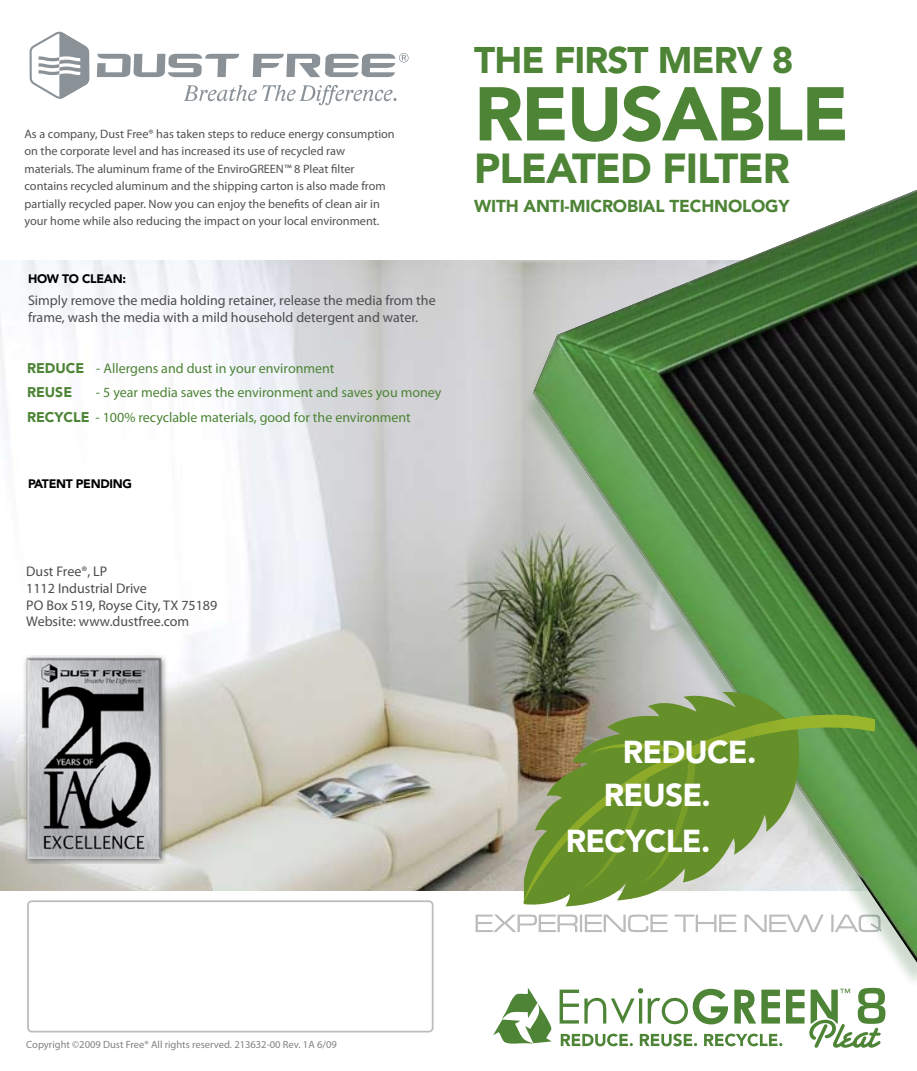
<style>
.page{position:relative;width:917px;height:1071px;background:#fff}
.page>*{position:absolute;margin:0;border:0;box-sizing:border-box;transform-origin:0 0}
.t1{font:900 75.25px "Avenir LT Std";letter-spacing:-.025em;color:#4d8436}
.t2{font:900 41.65px "Avenir LT Std";letter-spacing:-.025em;color:#4d8436}
.t3{font:900 36.75px "Avenir LT Std";letter-spacing:-.025em;color:#4d8436}
.t4{font:900 31.5px/45.9px "Avenir LT Std";letter-spacing:-.025em;color:#fff;text-align:right}
.t5{font:900 17.15px "Avenir LT Std";letter-spacing:-.01em;color:#4d8436}
.t6{font:14px/16.8px "Myriad Pro";color:#4d4d4f}
.t7{font:14px/24.5px "Myriad Pro";color:#4d8436}
.t8{font:900 14px "Avenir LT Std";color:#4d8436}
.t9{font:12.25px/17.5px "Myriad Pro";color:#515254}
.t10{font:900 12.25px "Avenir LT Std";letter-spacing:-.025em;color:#000}
.t11{font:10.5px "Myriad Pro";color:#808285}
.s1{font-family:"Avenir LT Std";font-weight:900}
</style>
<div class="page">
<img style="left:0;top:261px;width:519px;height:630px">
<svg style="left:184px;top:85px;width:212px;height:20px"></svg>
<svg style="left:97px;top:54px;width:142px;height:23px"></svg>
<svg style="left:253px;top:53px;width:155px;height:24px"></svg>
<svg style="left:30px;top:32px;width:59px;height:67px"></svg>
<img style="left:19px;top:656px;width:149px;height:207px">
<svg style="left:475px;top:915px;width:44px;height:17px"></svg>
<div style="left:519px;top:196px;width:397px;height:794px;background:#064e07;opacity:.2"></div>
<img style="left:533px;top:190px;width:383px;height:773px">
<svg style="left:523px;top:692px;width:267px;height:18px;background:#79885f"></svg>
<svg style="left:523px;top:710px;width:351px;height:192px;background:#82a055"></svg>
<div style="left:27px;top:900px;width:406px;height:132px;border:2px solid #babcbe;border-radius:4px"></div>
<svg style="left:493px;top:988px;width:58px;height:56px"></svg>
<svg style="left:559px;top:988px;width:326px;height:60px"></svg>
<p class="t9" style="left:24px;top:125px;width:371px">As a company, Dust Free® has taken steps to reduce energy consumption on the corporate level and has increased its use of recycled raw materials. The aluminum frame of the EnviroGREEN™ 8 Pleat filter contains recycled aluminum and the shipping carton is also made from partially recycled paper. Now you can enjoy the benefits of clean air in your home while also reducing the impact on your local environment.</p>
<p class="t10" style="left:28px;top:272px;width:99px">HOW TO CLEAN:</p>
<p class="t6" style="left:28px;top:292px;width:409px">Simply remove the media holding retainer, release the media from the frame, wash the media with a mild household detergent and water.</p>
<p class="t7" style="left:27px;top:356px;width:309px"><span class="s1">REDUCE</span> - Allergens and dust in your environment</p>
<p class="t8" style="left:27px;top:384px;width:47px">REUSE</p>
<p class="t7" style="left:27px;top:380px;width:416px;text-indent:69px">- 5 year media saves the environment and saves you money<br><span class="s1">RECYCLE</span> - 100% recyclable materials, good for the environment</p>
<p class="t10" style="left:28px;top:477px;width:105px">PATENT PENDING</p>
<p class="t6" style="left:26px;top:563px;width:192px">Dust Free®, LP<br>1112 Industrial Drive<br>PO Box 519, Royse City, TX 75189<br>Website: www.dustfree.com</p>
<h3 class="t3" style="left:474px;top:38px;width:320px">THE FIRST MERV 8</h3>
<h1 class="t1" style="left:474px;top:69px;width:376px">REUSABLE</h1>
<h2 class="t2" style="left:474px;top:144px;width:317px">PLEATED FILTER</h2>
<h3 class="t5" style="left:474px;top:196px;width:317px">WITH ANTI-MICROBIAL TECHNOLOGY</h3>
<h3 class="t4" style="left:622px;top:729px;width:135px">REDUCE.</h3>
<h3 class="t4" style="left:565px;top:772px;width:146px">REUSE.<br>RECYCLE.</h3>
<p class="t11" style="left:26px;top:1038px;width:312px">Copyright ©2009 Dust Free® All rights reserved. 213632-00 Rev. 1A 6/09</p>
</div>
